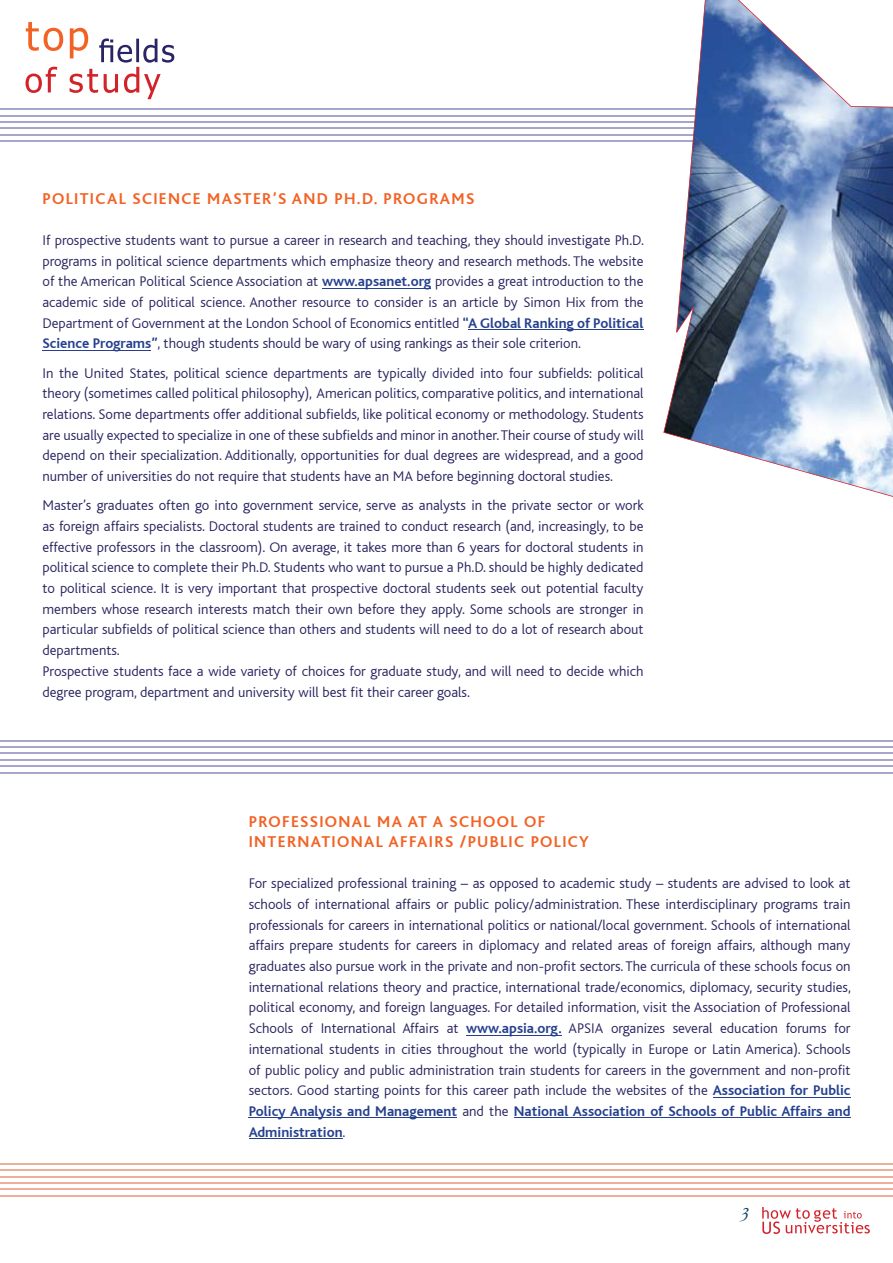
<style>
.page{position:relative;width:893px;height:1263px;background:#fff}
.page>*{position:absolute;margin:0;border:0;box-sizing:border-box;transform-origin:0 0}
.t1{font:italic 21px "Garamond";color:#0e4168}
.t2{font:700 16.5px/20.4px "Bliss";letter-spacing:.08em;color:#f26224}
.t3{font:300 14.7px/20.7px "Bliss CE";color:#28245f;text-align:justify}
.t4{font:700 14.7px/20.7px "Bliss";color:#25408f}
.s1{font-family:"Bliss";font-weight:700;color:#25408f}
.s2{font-family:"Bliss CE";font-weight:300;color:#28245f}
</style>
<div class="page">
<hr style="left:0;top:1163px;width:893px;height:1px;background:#ecb09b">
<hr style="left:0;top:1169px;width:893px;height:2px;background:#ecb09b">
<hr style="left:0;top:1176px;width:893px;height:1px;background:#ecb09b">
<hr style="left:0;top:1182px;width:893px;height:2px;background:#ecb09b">
<hr style="left:0;top:1188px;width:893px;height:2px;background:#ecb09b">
<hr style="left:0;top:1195px;width:893px;height:1px;background:#ecb09b">
<hr style="left:0;top:108px;width:893px;height:2px;background:#a6a6cc">
<hr style="left:0;top:115px;width:893px;height:1px;background:#a6a6cc">
<hr style="left:0;top:121px;width:893px;height:2px;background:#a6a6cc">
<hr style="left:0;top:128px;width:893px;height:1px;background:#a6a6cc">
<hr style="left:0;top:134px;width:893px;height:1px;background:#a6a6cc">
<hr style="left:0;top:140px;width:893px;height:2px;background:#a6a6cc">
<hr style="left:0;top:740px;width:893px;height:1px;background:#a6a6cc">
<hr style="left:0;top:746px;width:893px;height:2px;background:#a6a6cc">
<hr style="left:0;top:753px;width:893px;height:1px;background:#a6a6cc">
<hr style="left:0;top:759px;width:893px;height:1px;background:#a6a6cc">
<hr style="left:0;top:765px;width:893px;height:2px;background:#a6a6cc">
<hr style="left:0;top:772px;width:893px;height:1px;background:#a6a6cc">
<svg style="left:26px;top:22px;width:148px;height:77px"></svg>
<hr style="left:322px;top:288px;width:109px;height:1px;background:#25408f">
<hr style="left:468px;top:329px;width:175px;height:1px;background:#25408f">
<hr style="left:43px;top:350px;width:108px;height:1px;background:#25408f">
<hr style="left:466px;top:1035px;width:96px;height:1px;background:#25408f">
<hr style="left:713px;top:1097px;width:137px;height:1px;background:#25408f">
<hr style="left:249px;top:1118px;width:208px;height:1px;background:#25408f">
<hr style="left:514px;top:1118px;width:336px;height:1px;background:#25408f">
<hr style="left:249px;top:1138px;width:94px;height:1px;background:#25408f">
<svg style="left:663px;top:0;width:230px;height:497px"></svg>
<svg style="left:762px;top:1207px;width:108px;height:27px"></svg>
<p class="t2" style="left:43px;top:188px;width:433px">POLITICAL SCIENCE MASTER’S AND PH.D. PROGRAMS</p>
<p class="t3" style="left:43px;top:230px;width:603px">If prospective students want to pursue a career in research and teaching, they should investigate Ph.D. programs in political science departments which emphasize theory and research methods. The website of the American Political Science Association at <span class="s1">www.apsanet.org</span> provides a great introduction to the academic side of political science. Another resource to consider is an article by Simon Hix from the Department of Government at the London School of Economics entitled <span class="s1">“A Global Ranking of Political Science Programs”</span>, though students should be wary of using rankings as their sole criterion.</p>
<p class="t3" style="left:43px;top:362px;width:603px">In the United States, political science departments are typically divided into four subfields: political theory (sometimes called political philosophy), American politics, comparative politics, and international relations. Some departments offer additional subfields, like political economy or methodology. Students are usually expected to specialize in one of these subfields and minor in another. Their course of study will depend on their specialization. Additionally, opportunities for dual degrees are widespread, and a good number of universities do not require that students have an MA before beginning doctoral studies.</p>
<p class="t3" style="left:43px;top:495px;width:603px;text-align:left">Master’s graduates often go into government service, serve as analysts in the private sector or work as foreign affairs specialists. Doctoral students are trained to conduct research (and, increasingly, to be effective professors in the classroom). On average, it takes more than 6 years for doctoral students in political science to complete their Ph.D. Students who want to pursue a Ph.D. should be highly dedicated to political science. It is very important that prospective doctoral students seek out potential faculty members whose research interests match their own before they apply. Some schools are stronger in particular subfields of political science than others and students will need to do a lot of research about departments.<br>Prospective students face a wide variety of choices for graduate study, and will need to decide which degree program, department and university will best fit their career goals.</p>
<p class="t2" style="left:249px;top:811px;width:342px">PROFESSIONAL MA AT A SCHOOL OF<br>INTERNATIONAL AFFAIRS /PUBLIC POLICY</p>
<p class="t3" style="left:249px;top:873px;width:604px">For specialized professional training – as opposed to academic study – students are advised to look at schools of international affairs or public policy/administration. These interdisciplinary programs train professionals for careers in international politics or national/local government. Schools of international affairs prepare students for careers in diplomacy and related areas of foreign affairs, although many graduates also pursue work in the private and non-profit sectors. The curricula of these schools focus on international relations theory and practice, international trade/economics, diplomacy, security studies, political economy, and foreign languages. For detailed information, visit the Association of Professional Schools of International Affairs at <span class="s1">www.apsia.org.</span> APSIA organizes several education forums for international students in cities throughout the world (typically in Europe or Latin America). Schools of public policy and public administration train students for careers in the government and non-profit sectors. Good starting points for this career path include the websites of the <span class="s1">Association for Public</span></p>
<p class="t4" style="left:249px;top:1101px;width:603px">Policy Analysis and Management <span class="s2">and the</span> National Association of Schools of Public Affairs and<br>Administration<span class="s2">.</span></p>
<h1 class="t1" style="left:739px;top:1200px;width:11px">3</h1>
</div>
